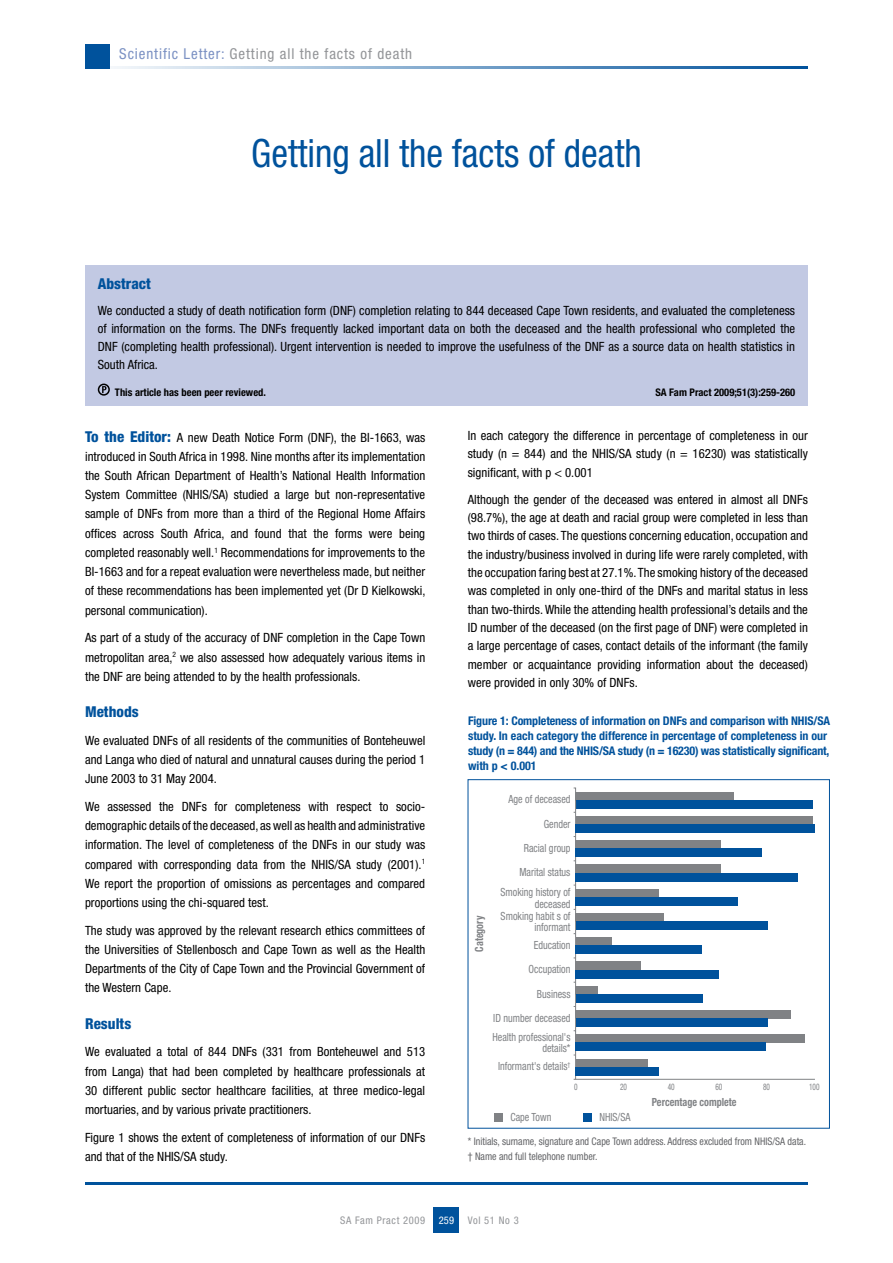
<style>
.page{position:relative;width:893px;height:1263px;background:#fff}
.page>*{position:absolute;margin:0;border:0;box-sizing:border-box;transform-origin:0 0}
.t1{font:condensed 39px "Helvetica Neue LT Std";color:#00529c;scale:.96 1}
.t2{font:condensed 15px "Helvetica Neue LT Std";letter-spacing:.06em;color:#939598}
.t3{font:800 condensed 15px "Helvetica Neue LT Std";color:#00529c}
.t4{font:condensed 12.75px/19.2px "Helvetica Neue LT Std";color:#000;text-align:justify}
.t5{font:700 condensed 12px/15px "Helvetica Neue LT Std";letter-spacing:-.01em;color:#00529c}
.t6{font:condensed 11.25px/24.3px "Helvetica Neue LT Std";color:#808285;text-align:right;scale:.9 1}
.t7{font:700 condensed 11.25px "Helvetica Neue LT Std";color:#808285;scale:.9 1}
.t8{font:condensed 10.5px/14.5px "Helvetica Neue LT Std";color:#636467;scale:.95 1}
.t9{font:700 condensed 10.5px "Helvetica Neue LT Std";color:#000}
.t10{font:condensed 10.5px "Helvetica Neue LT Std";letter-spacing:.06em;color:#939598}
.t11{font:condensed 10.5px "Helvetica Neue LT Std";color:#fff}
.t12{font:condensed 9px "Helvetica Neue LT Std";color:#808285;scale:.81 1}
.s1{color:#7b91c3}
.s2{font-weight:800;font-size:15px;color:#00529c}
</style>
<div class="page">
<hr style="left:85px;top:66px;width:723px;height:2px;background:#00529c">
<div style="left:85px;top:44px;width:24px;height:24px;background:#00529c"></div>
<div style="left:434px;top:1208px;width:25px;height:25px;background:#00529c"></div>
<hr style="left:85px;top:1182px;width:723px;height:2px;background:#00529c">
<div style="left:85px;top:265px;width:723px;height:140px;background:#c2c9e3"></div>
<div style="left:98px;top:384px;width:12px;height:12px;border:2px solid #000;border-radius:50%"></div>
<svg style="left:102px;top:386px;width:4px;height:7px"></svg>
<div style="left:576px;top:792px;width:158px;height:8px;background:#808285"></div>
<div style="left:576px;top:800px;width:236px;height:8px;background:#00529c"></div>
<div style="left:468px;top:779px;width:362px;height:349px;border:1px solid #00529c"></div>
<hr style="left:574px;top:1079px;width:241px;height:1px;background:#808285">
<svg style="left:573px;top:787px;width:3px;height:293px"></svg>
<div style="left:576px;top:816px;width:236px;height:8px;background:#808285"></div>
<div style="left:576px;top:824px;width:239px;height:8px;background:#00529c"></div>
<div style="left:576px;top:840px;width:145px;height:9px;background:#808285"></div>
<div style="left:576px;top:849px;width:186px;height:8px;background:#00529c"></div>
<div style="left:576px;top:865px;width:145px;height:8px;background:#808285"></div>
<div style="left:576px;top:873px;width:222px;height:8px;background:#00529c"></div>
<div style="left:576px;top:889px;width:83px;height:8px;background:#808285"></div>
<div style="left:576px;top:897px;width:162px;height:8px;background:#00529c"></div>
<div style="left:576px;top:913px;width:88px;height:8px;background:#808285"></div>
<div style="left:576px;top:921px;width:191px;height:9px;background:#00529c"></div>
<div style="left:576px;top:938px;width:35px;height:8px;background:#808285"></div>
<div style="left:576px;top:946px;width:126px;height:8px;background:#00529c"></div>
<div style="left:576px;top:962px;width:65px;height:8px;background:#808285"></div>
<div style="left:576px;top:970px;width:143px;height:8px;background:#00529c"></div>
<div style="left:576px;top:986px;width:22px;height:8px;background:#808285"></div>
<div style="left:576px;top:994px;width:126px;height:8px;background:#00529c"></div>
<div style="left:576px;top:1010px;width:215px;height:8px;background:#808285"></div>
<div style="left:576px;top:1018px;width:191px;height:9px;background:#00529c"></div>
<div style="left:576px;top:1035px;width:229px;height:8px;background:#808285"></div>
<div style="left:576px;top:1043px;width:190px;height:8px;background:#00529c"></div>
<div style="left:576px;top:1059px;width:71px;height:8px;background:#808285"></div>
<div style="left:576px;top:1067px;width:83px;height:8px;background:#00529c"></div>
<div style="left:495px;top:1113px;width:8px;height:8px;background:#808285"></div>
<div style="left:583px;top:1113px;width:9px;height:8px;background:#00529c"></div>
<p class="t2" style="left:119px;top:45px;width:294px"><span class="s1">Scientific Letter:</span> Getting all the facts of death</p>
<h1 class="t1" style="left:251px;top:131px;width:408px">Getting all the facts of death</h1>
<p class="t3" style="left:98px;top:274px;width:55px">Abstract</p>
<p class="t4" style="left:98px;top:301px;width:699px;line-height:18px">We conducted a study of death notification form (DNF) completion relating to 844 deceased Cape Town residents, and evaluated the completeness of information on the forms. The DNFs frequently lacked important data on both the deceased and the health professional who completed the DNF (completing health professional). Urgent intervention is needed to improve the usefulness of the DNF as a source data on health statistics in South Africa.</p>
<p class="t9" style="left:115px;top:385px;width:153px">This article has been peer reviewed.</p>
<p class="t9" style="left:655px;top:385px;width:141px">SA Fam Pract 2009;51(3):259-260</p>
<p class="t4" style="left:85px;top:427px;width:342px"><span class="s2">To the Editor:</span> A new Death Notice Form (DNF), the BI-1663, was introduced in South Africa in 1998. Nine months after its implementation the South African Department of Health’s National Health Information System Committee (NHIS/SA) studied a large but non-representative sample of DNFs from more than a third of the Regional Home Affairs offices across South Africa, and found that the forms were being completed reasonably well.<sup>1</sup> Recommendations for improvements to the BI-1663 and for a repeat evaluation were nevertheless made, but neither of these recommendations has been implemented yet (Dr D Kielkowski, personal communication).</p>
<p class="t4" style="left:85px;top:628px;width:342px">As part of a study of the accuracy of DNF completion in the Cape Town metropolitan area,<sup>2</sup> we also assessed how adequately various items in the DNF are being attended to by the health professionals.</p>
<p class="t3" style="left:85px;top:702px;width:55px">Methods</p>
<p class="t4" style="left:85px;top:730px;width:342px">We evaluated DNFs of all residents of the communities of Bonteheuwel and Langa who died of natural and unnatural causes during the period 1<br>June 2003 to 31 May 2004.</p>
<p class="t4" style="left:85px;top:797px;width:342px">We assessed the DNFs for completeness with respect to socio&shy;demographic details of the deceased, as well as health and administrative information. The level of completeness of the DNFs in our study was compared with corresponding data from the NHIS/SA study (2001).<sup>1<br></sup>We report the proportion of omissions as percentages and compared proportions using the chi-squared test.</p>
<p class="t4" style="left:85px;top:920px;width:342px">The study was approved by the relevant research ethics committees of the Universities of Stellenbosch and Cape Town as well as the Health Departments of the City of Cape Town and the Provincial Government of the Western Cape.</p>
<p class="t3" style="left:85px;top:1014px;width:48px">Results</p>
<p class="t4" style="left:85px;top:1042px;width:342px">We evaluated a total of 844 DNFs (331 from Bonteheuwel and 513 from Langa) that had been completed by healthcare professionals at 30 different public sector healthcare facilities, at three medico-legal mortuaries, and by various private practitioners.</p>
<p class="t4" style="left:85px;top:1127px;width:342px">Figure 1 shows the extent of completeness of information of our DNFs and that of the NHIS/SA study.</p>
<p class="t4" style="left:468px;top:426px;width:342px;line-height:18.3px">In each category the difference in percentage of completeness in our study (n = 844) and the NHIS/SA study (n = 16230) was statistically significant, with p &lt; 0.001</p>
<p class="t4" style="left:468px;top:490px;width:342px;line-height:18.3px">Although the gender of the deceased was entered in almost all DNFs (98.7%), the age at death and racial group were completed in less than two thirds of cases. The questions concerning education, occupation and the industry/business involved in during life were rarely completed, with the occupation faring best at 27.1%. The smoking history of the deceased was completed in only one-third of the DNFs and marital status in less than two-thirds. While the attending health professional’s details and the ID number of the deceased (on the first page of DNF) were completed in a large percentage of cases, contact details of the informant (the family member or acquaintance providing information about the deceased) were provided in only 30% of DNFs.</p>
<p class="t5" style="left:468px;top:713px;width:364px">Figure 1: Completeness of information on DNFs and comparison with NHIS/SA study. In each category the difference in percentage of completeness in our study (n = 844) and the NHIS/SA study (n = 16230) was statistically significant, with p &lt; 0.001</p>
<p class="t6" style="left:508px;top:787px;width:70px">Age of deceased</p>
<p class="t6" style="left:519px;top:811px;width:58px">Gender<br>Racial group<br>Marital status</p>
<p class="t6" style="left:500px;top:886px;width:79px;line-height:11.6px">Smoking history of deceased<br>Smoking habit s of informant</p>
<p class="t6" style="left:493px;top:933px;width:87px">Education<br>Occupation<br>Business<br>ID number deceased</p>
<p class="t6" style="left:492px;top:1031px;width:88px;line-height:11.2px">Health professional's details*</p>
<p class="t6" style="left:498px;top:1054px;width:82px">Informant's details<sup>†</sup></p>
<p class="t7" style="left:472px;top:952px;width:41px;rotate:-90deg">Category</p>
<p class="t12" style="left:574px;top:1081px;width:6px">0</p>
<p class="t12" style="left:620px;top:1081px;width:10px">20</p>
<p class="t12" style="left:668px;top:1081px;width:10px">40</p>
<p class="t12" style="left:715px;top:1081px;width:10px">60</p>
<p class="t12" style="left:763px;top:1081px;width:10px">80</p>
<p class="t12" style="left:809px;top:1081px;width:14px">100</p>
<p class="t6" style="left:510px;top:1105px;width:47px">Cape Town</p>
<p class="t6" style="left:599px;top:1105px;width:36px">NHIS/SA</p>
<p class="t7" style="left:652px;top:1095px;width:96px">Percentage complete</p>
<p class="t8" style="left:468px;top:1134px;width:358px">* Initials, surname, signature and Cape Town address. Address excluded from NHIS/SA data. † Name and full telephone number.</p>
<p class="t10" style="left:340px;top:1214px;width:87px">SA Fam Pract 2009</p>
<p class="t11" style="left:439px;top:1214px;width:17px">259</p>
<p class="t10" style="left:468px;top:1214px;width:52px">Vol 51 No 3</p>
</div>
